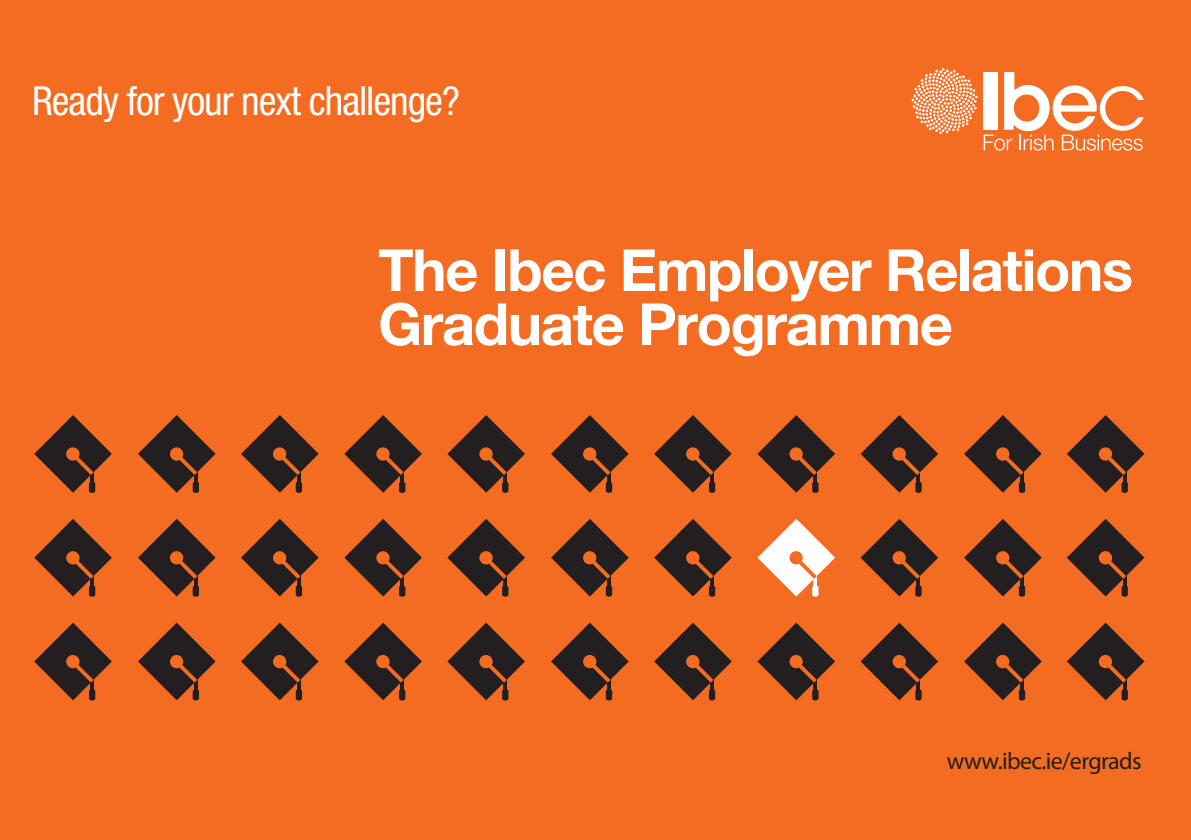
<style>
.page{position:relative;width:1191px;height:840px;background:#fff}
.page>*{position:absolute;margin:0;border:0;box-sizing:border-box;transform-origin:0 0}
.t1{font:700 58px/54px "Helvetica Neue";letter-spacing:-.025em;color:#fff}
.t2{font:condensed 40px "Helvetica Neue";letter-spacing:-.025em;color:#fff}
.t3{font:24px "Myriad Pro";letter-spacing:-.025em;color:#231f20}
</style>
<div class="page">
<div style="left:0;top:0;width:1191px;height:839px;background:#f36c21"></div>
<svg style="left:447px;top:415px;width:78px;height:77px"></svg>
<svg style="left:551px;top:415px;width:77px;height:77px"></svg>
<svg style="left:654px;top:415px;width:78px;height:77px"></svg>
<svg style="left:757px;top:415px;width:78px;height:77px"></svg>
<svg style="left:860px;top:415px;width:78px;height:77px"></svg>
<svg style="left:964px;top:415px;width:77px;height:77px"></svg>
<svg style="left:1067px;top:415px;width:77px;height:77px"></svg>
<svg style="left:447px;top:519px;width:78px;height:77px"></svg>
<svg style="left:551px;top:519px;width:77px;height:77px"></svg>
<svg style="left:654px;top:519px;width:78px;height:77px"></svg>
<svg style="left:757px;top:519px;width:78px;height:77px"></svg>
<svg style="left:860px;top:519px;width:78px;height:77px"></svg>
<svg style="left:964px;top:519px;width:77px;height:77px"></svg>
<svg style="left:1067px;top:519px;width:77px;height:77px"></svg>
<svg style="left:447px;top:622px;width:78px;height:78px"></svg>
<svg style="left:551px;top:622px;width:77px;height:78px"></svg>
<svg style="left:654px;top:622px;width:78px;height:78px"></svg>
<svg style="left:757px;top:622px;width:78px;height:78px"></svg>
<svg style="left:860px;top:622px;width:78px;height:78px"></svg>
<svg style="left:34px;top:415px;width:78px;height:77px"></svg>
<svg style="left:138px;top:415px;width:77px;height:77px"></svg>
<svg style="left:241px;top:415px;width:78px;height:77px"></svg>
<svg style="left:344px;top:415px;width:78px;height:77px"></svg>
<svg style="left:34px;top:519px;width:78px;height:77px"></svg>
<svg style="left:138px;top:519px;width:77px;height:77px"></svg>
<svg style="left:241px;top:519px;width:78px;height:77px"></svg>
<svg style="left:344px;top:519px;width:78px;height:77px"></svg>
<svg style="left:34px;top:622px;width:78px;height:78px"></svg>
<svg style="left:138px;top:622px;width:77px;height:78px"></svg>
<svg style="left:241px;top:622px;width:78px;height:78px"></svg>
<svg style="left:344px;top:622px;width:78px;height:78px"></svg>
<svg style="left:964px;top:622px;width:77px;height:78px"></svg>
<svg style="left:1067px;top:622px;width:77px;height:78px"></svg>
<svg style="left:911px;top:68px;width:66px;height:66px"></svg>
<svg style="left:983px;top:72px;width:160px;height:78px"></svg>
<p class="t2" style="left:32px;top:86px;width:429px">Ready for your next challenge?</p>
<p class="t1" style="left:378px;top:244px;width:756px">The Ibec Employer Relations<br>Graduate Programme</p>
<p class="t3" style="left:947px;top:751px;width:196px">www.ibec.ie/ergrads</p>
</div>
